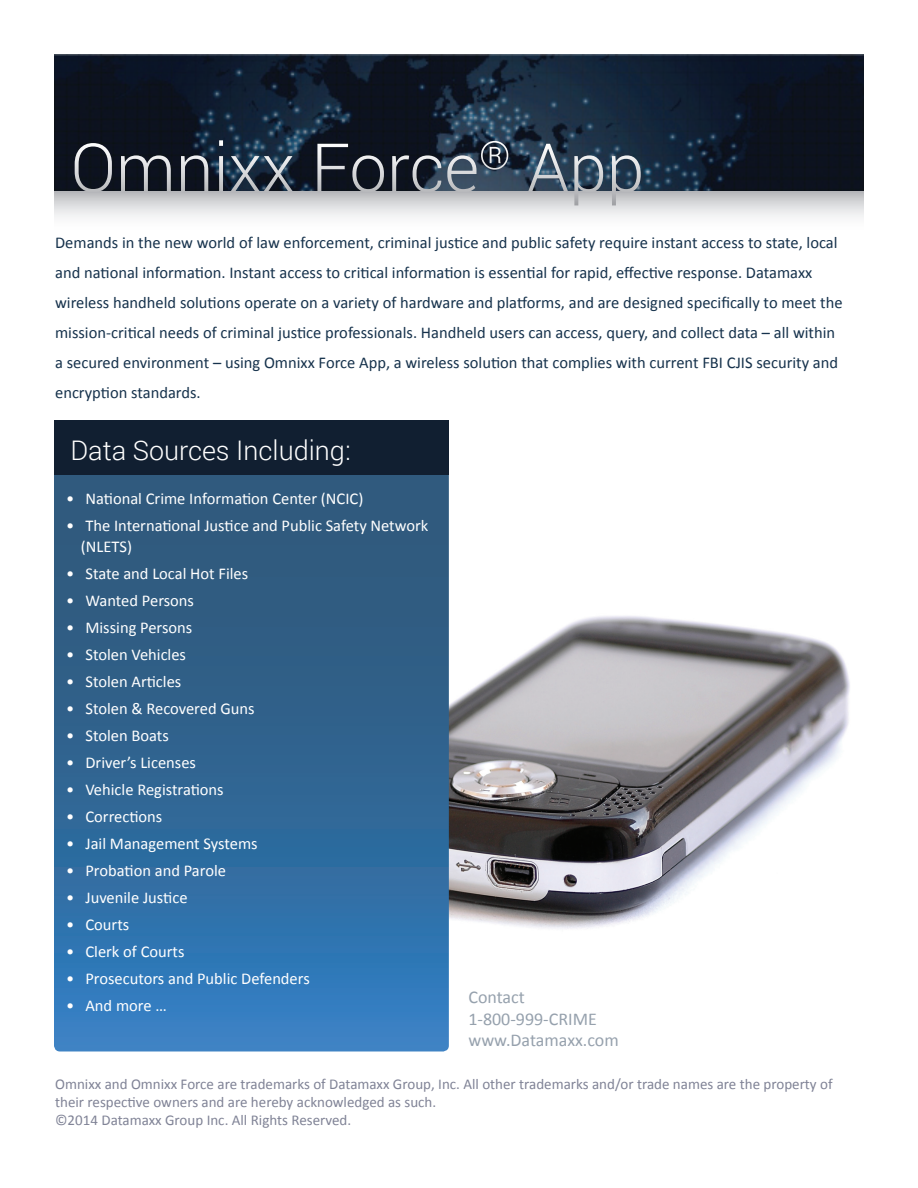
<style>
.page{position:relative;width:918px;height:1188px;background:#fff}
.page>*{position:absolute;margin:0;border:0;box-sizing:border-box;transform-origin:0 0}
.t1{font:300 67.5px "Roboto";color:#fff}
.t2{font:300 27px "Roboto";color:#fff}
.t3{font:18px/21.6px "Calibri";color:#96a1ad}
.t4{font:16.5px/30px "Calibri";color:#16324c}
.t5{font:16.5px/21px "Calibri";color:#fff}
.t6{font:15px/18px "Calibri";color:#808396}
</style>
<div class="page">
<img style="left:449px;top:616px;width:401px;height:313px">
<img style="left:54px;top:54px;width:810px;height:138px">
<svg style="left:54px;top:475px;width:395px;height:577px;background:#316797"></svg>
<div style="left:54px;top:421px;width:395px;height:54px;background:#111f31"></div>
<div style="left:54px;top:192px;width:810px;height:44px;background:linear-gradient(to bottom,#c5c7c9,#fff)"></div>
<h1 class="t1" style="left:71px;top:121px;width:575px">Omnixx Force<sup>®</sup> App</h1>
<p class="t4" style="left:55px;top:228px;width:789px">Demands in the new world of law enforcement, criminal justice and public safety require instant access to state, local and national information. Instant access to critical information is essential for rapid, effective response. Datamaxx wireless handheld solutions operate on a variety of hardware and platforms, and are designed specifically to meet the mission-critical needs of criminal justice professionals. Handheld users can access, query, and collect data – all within a secured environment – using Omnixx Force App, a wireless solution that complies with current FBI CJIS security and encryption standards.</p>
<h2 class="t2" style="left:71px;top:431px;width:282px">Data Sources Including:</h2>
<p class="t5" style="left:66px;top:488px;width:299px">• National Crime Information Center (NCIC)</p>
<p class="t5" style="left:81px;top:515px;width:349px;text-indent:-15px">• The International Justice and Public Safety Network (NLETS)</p>
<p class="t5" style="left:66px;top:563px;width:184px">• State and Local Hot Files</p>
<p class="t5" style="left:66px;top:590px;width:130px">• Wanted Persons</p>
<p class="t5" style="left:66px;top:617px;width:128px">• Missing Persons</p>
<p class="t5" style="left:66px;top:644px;width:122px">• Stolen Vehicles</p>
<p class="t5" style="left:66px;top:671px;width:117px">• Stolen Articles</p>
<p class="t5" style="left:66px;top:698px;width:190px">• Stolen &amp; Recovered Guns</p>
<p class="t5" style="left:66px;top:725px;width:104px">• Stolen Boats</p>
<p class="t5" style="left:66px;top:752px;width:132px">• Driver’s Licenses</p>
<p class="t5" style="left:66px;top:779px;width:159px">• Vehicle Registrations</p>
<p class="t5" style="left:66px;top:806px;width:98px">• Corrections</p>
<p class="t5" style="left:66px;top:833px;width:193px">• Jail Management Systems</p>
<p class="t5" style="left:66px;top:860px;width:162px">• Probation and Parole</p>
<p class="t5" style="left:66px;top:887px;width:123px">• Juvenile Justice</p>
<p class="t5" style="left:66px;top:914px;width:65px">• Courts</p>
<p class="t5" style="left:66px;top:941px;width:120px">• Clerk of Courts</p>
<p class="t5" style="left:66px;top:968px;width:245px">• Prosecutors and Public Defenders</p>
<p class="t5" style="left:66px;top:995px;width:102px">• And more …</p>
<p class="t3" style="left:468px;top:986px;width:152px">Contact<br>1-800-999-CRIME www.Datamaxx.com</p>
<p class="t6" style="left:55px;top:1075px;width:779px">Omnixx and Omnixx Force are trademarks of Datamaxx Group, Inc. All other trademarks and/or trade names are the property of their respective owners and are hereby acknowledged as such.<br>©2014 Datamaxx Group Inc. All Rights Reserved.</p>
</div>
